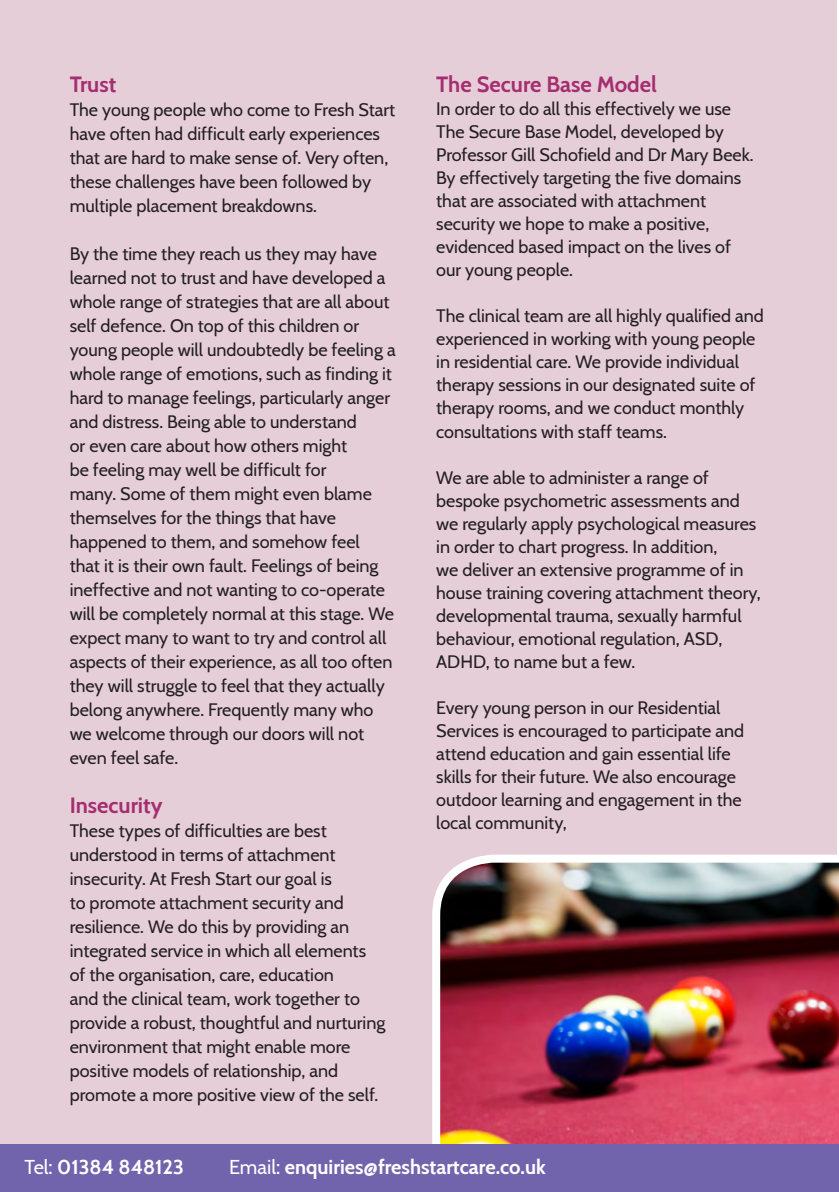
<style>
.page{position:relative;width:839px;height:1192px;background:#fff}
.page>*{position:absolute;margin:0;border:0;box-sizing:border-box;transform-origin:0 0}
.t1{font:700 22px "Cabin";color:#a52e70}
.t2{font:700 20px "Cabin";color:#fff}
.t3{font:18px/24px "Cabin";color:#231f20}
.s1{font-weight:400}
</style>
<div class="page">
<div style="left:0;top:0;width:837px;height:1144px;background:#e6ced8"></div>
<img style="left:432px;top:854px;width:406px;height:290px">
<div style="left:0;top:1144px;width:838px;height:48px;background:#7164ac"></div>
<p class="t1" style="left:70px;top:67px;width:48px">Trust</p>
<p class="t3" style="left:70px;top:97px;width:327px">The young people who come to Fresh Start have often had difficult early experiences that are hard to make sense of. Very often, these challenges have been followed by multiple placement breakdowns.</p>
<p class="t3" style="left:70px;top:241px;width:327px">By the time they reach us they may have learned not to trust and have developed a whole range of strategies that are all about self defence. On top of this children or young people will undoubtedly be feeling a whole range of emotions, such as finding it hard to manage feelings, particularly anger and distress. Being able to understand<br>or even care about how others might<br>be feeling may well be difficult for<br>many. Some of them might even blame themselves for the things that have happened to them, and somehow feel<br>that it is their own fault. Feelings of being ineffective and not wanting to co-operate will be completely normal at this stage. We expect many to want to try and control all aspects of their experience, as all too often they will struggle to feel that they actually belong anywhere. Frequently many who we welcome through our doors will not even feel safe.</p>
<p class="t1" style="left:70px;top:787px;width:94px">Insecurity</p>
<p class="t3" style="left:70px;top:817px;width:317px">These types of difficulties are best understood in terms of attachment insecurity. At Fresh Start our goal is<br>to promote attachment security and resilience. We do this by providing an integrated service in which all elements of the organisation, care, education<br>and the clinical team, work together to provide a robust, thoughtful and nurturing environment that might enable more positive models of relationship, and promote a more positive view of the self.</p>
<p class="t1" style="left:436px;top:67px;width:222px">The Secure Base Model</p>
<p class="t3" style="left:436px;top:96px;width:319px;line-height:23px">In order to do all this effectively we use The Secure Base Model, developed by Professor Gill Schofield and Dr Mary Beek.<br>By effectively targeting the five domains that are associated with attachment security we hope to make a positive, evidenced based impact on the lives of our young people.</p>
<p class="t3" style="left:436px;top:303px;width:329px;line-height:23px">The clinical team are all highly qualified and experienced in working with young people in residential care. We provide individual therapy sessions in our designated suite of therapy rooms, and we conduct monthly consultations with staff teams.</p>
<p class="t3" style="left:436px;top:464px;width:326px;line-height:23px">We are able to administer a range of bespoke psychometric assessments and we regularly apply psychological measures in order to chart progress. In addition,<br>we deliver an extensive programme of in house training covering attachment theory, developmental trauma, sexually harmful behaviour, emotional regulation, ASD, ADHD, to name but a few.</p>
<p class="t3" style="left:436px;top:694px;width:309px;line-height:23px">Every young person in our Residential Services is encouraged to participate and attend education and gain essential life skills for their future. We also encourage outdoor learning and engagement in the local community,</p>
<p class="t2" style="left:25px;top:1151px;width:161px"><span class="s1">Tel:</span> 01384 848123</p>
<p class="t2" style="left:229px;top:1151px;width:318px"><span class="s1">Email:</span> enquiries@freshstartcare.co.uk</p>
</div>
